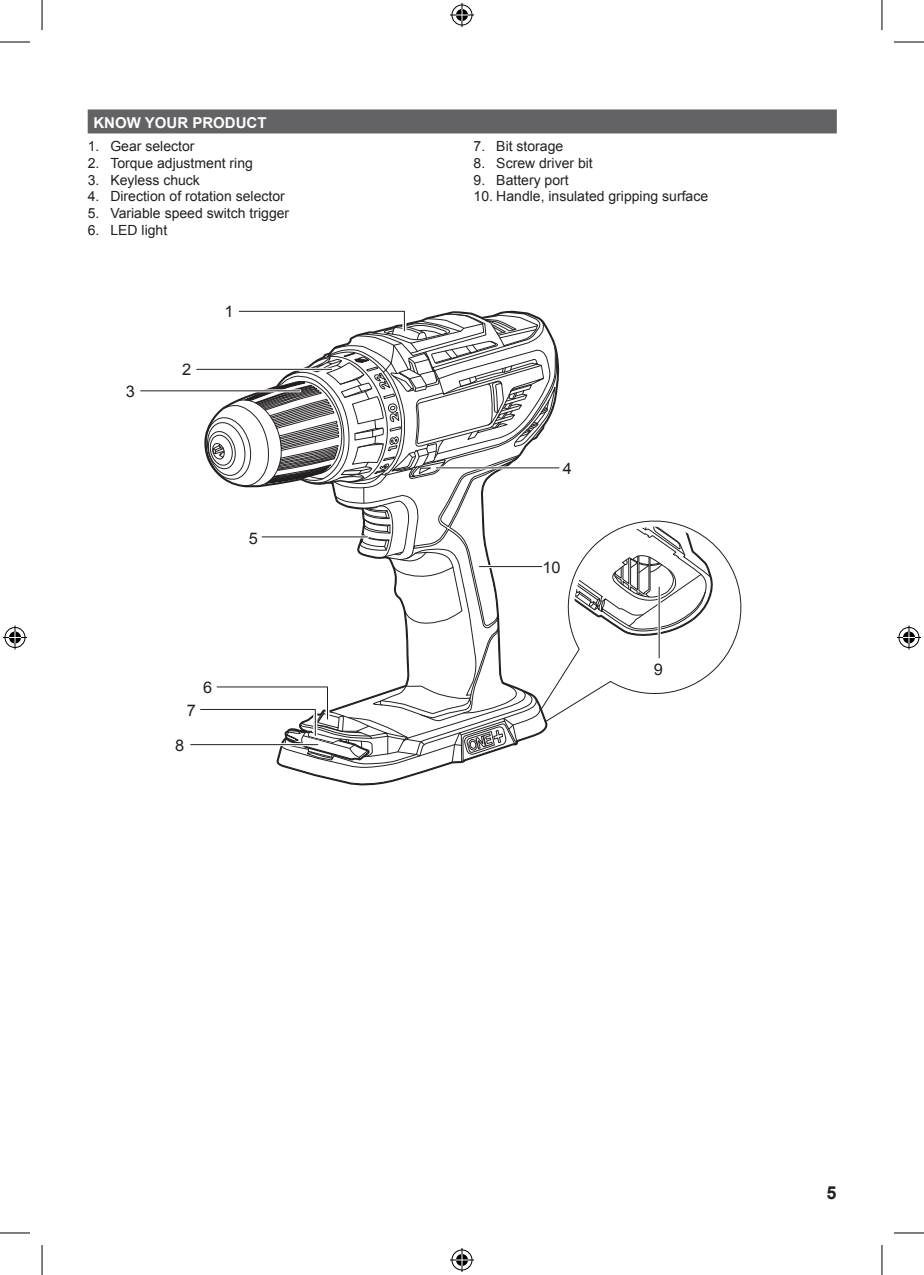
<style>
.page{position:relative;width:924px;height:1275px;background:#fff}
.page>*{position:absolute;margin:0;border:0;box-sizing:border-box;transform-origin:0 0}
.t1{font:700 18px "Arial";color:#231f20}
.t2{font:16px "Arial";color:#231f20}
.t3{font:700 15px "Arial";color:#fff}
.t4{font:14px "Arial";color:#231f20}
</style>
<div class="page">
<svg style="left:559px;top:520px;width:183px;height:194px"></svg>
<svg style="left:574px;top:527px;width:153px;height:111px"></svg>
<hr style="left:190px;top:744px;width:127px;height:1px;background:#231f20">
<svg style="left:196px;top:310px;width:361px;height:476px"></svg>
<hr style="left:140px;top:389px;width:159px;height:3px;background:#fff">
<hr style="left:140px;top:390px;width:159px;height:1px;background:#231f20">
<hr style="left:436px;top:466px;width:122px;height:3px;background:#fff">
<hr style="left:436px;top:467px;width:122px;height:1px;background:#231f20">
<hr style="left:479px;top:565px;width:62px;height:3px;background:#fff">
<hr style="left:479px;top:566px;width:62px;height:1px;background:#231f20">
<hr style="left:657px;top:587px;width:3px;height:71px;background:#fff">
<hr style="left:658px;top:587px;width:1px;height:71px;background:#231f20">
<div style="left:88px;top:109px;width:748px;height:24px;background:#636366"></div>
<hr style="left:0;top:42px;width:30px;height:1px;background:#000">
<hr style="left:893px;top:42px;width:30px;height:1px;background:#000">
<hr style="left:0;top:1232px;width:30px;height:1px;background:#000">
<hr style="left:893px;top:1232px;width:30px;height:1px;background:#000">
<hr style="left:42px;top:0;width:1px;height:30px;background:#000">
<hr style="left:42px;top:1245px;width:1px;height:30px;background:#000">
<hr style="left:881px;top:0;width:1px;height:30px;background:#000">
<hr style="left:881px;top:1245px;width:1px;height:30px;background:#000">
<svg style="left:450px;top:3px;width:24px;height:24px"></svg>
<svg style="left:450px;top:1248px;width:24px;height:24px"></svg>
<svg style="left:3px;top:625px;width:24px;height:24px"></svg>
<svg style="left:897px;top:625px;width:23px;height:24px"></svg>
<p class="t3" style="left:93px;top:113px;width:111px">KNOW YOUR PRO</p>
<p class="t3" style="left:225px;top:113px;width:43px">DUCT</p>
<p class="t4" style="left:88px;top:137px;width:108px">1. Gear selector</p>
<p class="t4" style="left:88px;top:154px;width:167px">2. Torque adjustment ring</p>
<p class="t4" style="left:88px;top:170px;width:114px">3. Keyless chuck</p>
<p class="t4" style="left:88px;top:187px;width:198px">4. Direction of rotation selector</p>
<p class="t4" style="left:88px;top:204px;width:203px">5. Variable speed switch trigger</p>
<p class="t4" style="left:88px;top:221px;width:81px">6. LED light</p>
<p class="t2" style="left:126px;top:381px;width:11px">3</p>
<p class="t2" style="left:182px;top:359px;width:11px">2</p>
<p class="t2" style="left:224px;top:301px;width:11px">1</p>
<p class="t2" style="left:249px;top:528px;width:11px">5</p>
<p class="t2" style="left:187px;top:700px;width:11px">7</p>
<p class="t2" style="left:203px;top:677px;width:11px">6</p>
<p class="t2" style="left:175px;top:734px;width:11px">8</p>
<p class="t4" style="left:473px;top:137px;width:91px">7. Bit storage</p>
<p class="t4" style="left:473px;top:154px;width:121px">8. Screw driver bit</p>
<p class="t4" style="left:473px;top:170px;width:97px">9. Battery port</p>
<p class="t4" style="left:473px;top:187px;width:236px">10. Handle, insulated gripping surface</p>
<p class="t2" style="left:562px;top:458px;width:11px">4</p>
<p class="t2" style="left:542px;top:557px;width:20px">10</p>
<p class="t2" style="left:653px;top:658px;width:11px">9</p>
<p class="t1" style="left:826px;top:1180px;width:12px">5</p>
</div>
